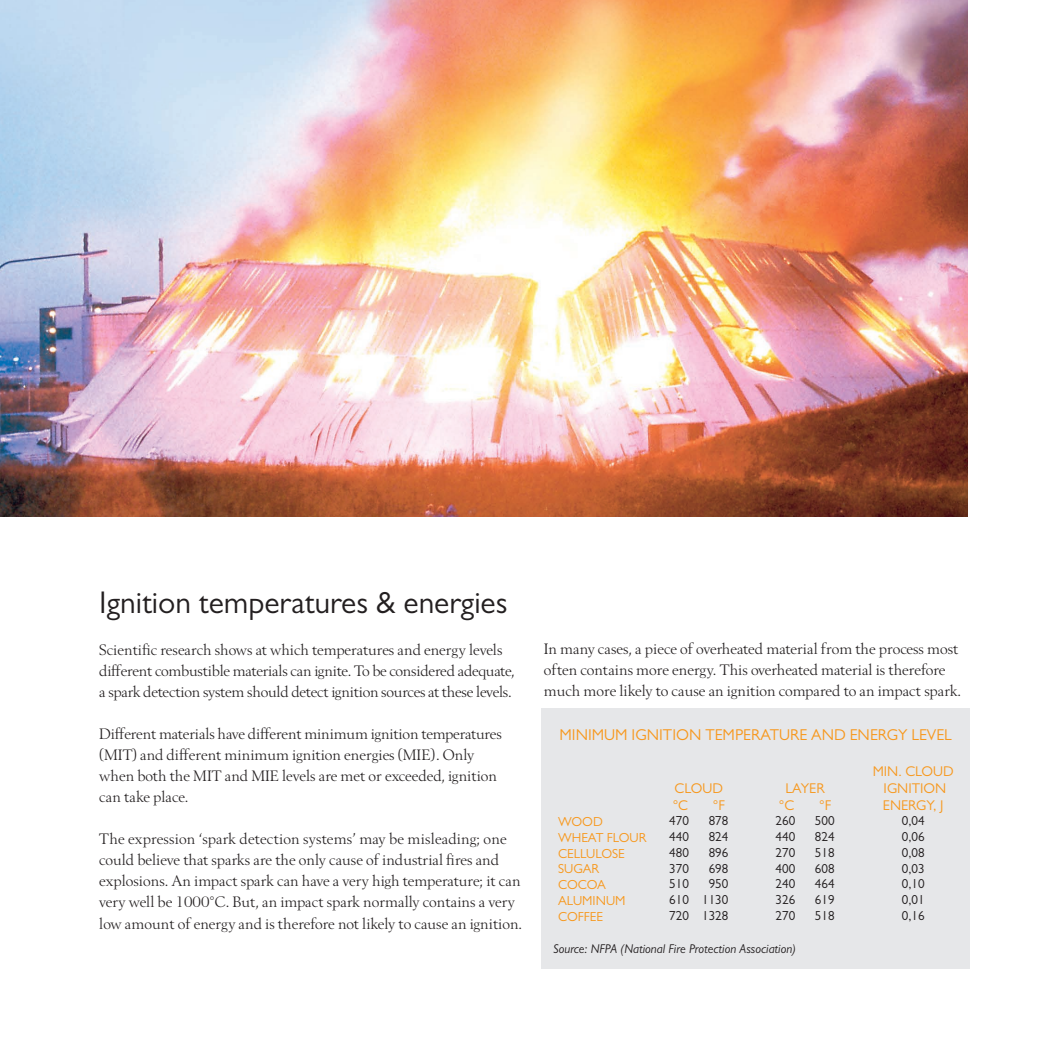
<style>
.page{position:relative;width:1042px;height:1042px;background:#fff}
.page>*{position:absolute;margin:0;border:0;box-sizing:border-box;transform-origin:0 0}
.Brödtext_Indrag{font:31.5px "Gill Sans MT Pro";color:#231f20}
.Brödtext_Indrag-2{font:15.75px/21px "Berling";color:#231f20}
.t1{font:15.75px "Gill Sans MT Pro";color:#f7981d}
.t2{font:14.17px "Gill Sans MT Pro";color:#f7981d}
.t3{font:13.12px "Gill Sans MT Pro";color:#231f20}
.t4{font:13.12px "Gill Sans MT Pro";color:#f7981d}
.t5{font:italic 12.78px "Gill Sans MT Pro";color:#231f20}
</style>
<div class="page">
<img style="left:0;top:0;width:967px;height:516px">
<div style="left:541px;top:709px;width:429px;height:260px;background:#e6e7e9"></div>
<p class="Brödtext_Indrag" style="left:99px;top:585px;width:410px">Ignition temperatures &amp; energies</p>
<p class="Brödtext_Indrag-2" style="left:99px;top:640px;width:417px">Scientific research shows at which temperatures and energy levels different combustible materials can ignite. To be considered adequate, a spark detection system should detect ignition sources at these levels.</p>
<p class="Brödtext_Indrag-2" style="left:99px;top:724px;width:404px">Different materials have different minimum ignition temperatures (MIT) and different minimum ignition energies (MIE). Only when both the MIT and MIE levels are met or exceeded, ignition can take place.</p>
<p class="Brödtext_Indrag-2" style="left:99px;top:829px;width:424px">The expression ‘spark detection systems’ may be misleading; one could believe that sparks are the only cause of industrial fires and explosions. An impact spark can have a very high temperature; it can very well be 1000°C. But, an impact spark normally contains a very low amount of energy and is therefore not likely to cause an ignition.</p>
<p class="Brödtext_Indrag-2" style="left:544px;top:639px;width:416px">In many cases, a piece of overheated material from the process most</p>
<p class="Brödtext_Indrag-2" style="left:544px;top:660px;width:419px">often contains more energy. This overheated material is therefore much more likely to cause an ignition compared to an impact spark.</p>
<p class="t1" style="left:559px;top:726px;width:394px">MINIMUM IGNITION TEMPERATURE AND ENERGY LEVEL</p>
<p class="t2" style="left:674px;top:780px;width:50px">CLOUD</p>
<p class="t2" style="left:672px;top:797px;width:17px">°C</p>
<p class="t2" style="left:713px;top:797px;width:14px">°F</p>
<p class="t3" style="left:669px;top:813px;width:21px">470</p>
<p class="t3" style="left:709px;top:813px;width:21px">878</p>
<p class="t3" style="left:669px;top:829px;width:21px">440</p>
<p class="t3" style="left:709px;top:829px;width:21px">824</p>
<p class="t3" style="left:669px;top:845px;width:21px">480</p>
<p class="t3" style="left:709px;top:845px;width:21px">896</p>
<p class="t3" style="left:669px;top:861px;width:21px">370</p>
<p class="t3" style="left:709px;top:861px;width:21px">698</p>
<p class="t3" style="left:669px;top:876px;width:21px">510</p>
<p class="t3" style="left:709px;top:876px;width:21px">950</p>
<p class="t3" style="left:669px;top:892px;width:61px">610 1130</p>
<p class="t3" style="left:669px;top:908px;width:61px">720 1328</p>
<p class="t2" style="left:785px;top:780px;width:41px">LAYER</p>
<p class="t2" style="left:779px;top:797px;width:17px">°C</p>
<p class="t2" style="left:819px;top:797px;width:14px">°F</p>
<p class="t3" style="left:775px;top:813px;width:21px">260</p>
<p class="t3" style="left:815px;top:813px;width:21px">500</p>
<p class="t3" style="left:775px;top:829px;width:21px">440</p>
<p class="t3" style="left:815px;top:829px;width:21px">824</p>
<p class="t3" style="left:775px;top:845px;width:21px">270</p>
<p class="t3" style="left:815px;top:845px;width:21px">518</p>
<p class="t3" style="left:775px;top:861px;width:21px">400</p>
<p class="t3" style="left:815px;top:861px;width:21px">608</p>
<p class="t3" style="left:775px;top:876px;width:21px">240</p>
<p class="t3" style="left:815px;top:876px;width:21px">464</p>
<p class="t3" style="left:775px;top:892px;width:21px">326</p>
<p class="t3" style="left:815px;top:892px;width:21px">619</p>
<p class="t3" style="left:775px;top:908px;width:21px">270</p>
<p class="t3" style="left:815px;top:908px;width:21px">518</p>
<p class="t5" style="left:553px;top:941px;width:244px">Source: NFPA (National Fire Protection Association)</p>
<p class="t4" style="left:558px;top:814px;width:46px">WOOD</p>
<p class="t4" style="left:558px;top:830px;width:90px">WHEAT FLOUR</p>
<p class="t4" style="left:558px;top:845px;width:68px">CELLULOSE</p>
<p class="t4" style="left:558px;top:861px;width:43px">SUGAR</p>
<p class="t4" style="left:558px;top:877px;width:49px">COCOA</p>
<p class="t4" style="left:558px;top:893px;width:69px">ALUMINUM</p>
<p class="t4" style="left:558px;top:908px;width:46px">COFFEE</p>
<p class="t2" style="left:872px;top:762px;width:83px">MIN. CLOUD</p>
<p class="t2" style="left:883px;top:779px;width:64px">IGNITION</p>
<p class="t2" style="left:883px;top:796px;width:62px">ENERGY, J</p>
<p class="t3" style="left:902px;top:813px;width:24px">0,04</p>
<p class="t3" style="left:902px;top:829px;width:24px">0,06</p>
<p class="t3" style="left:902px;top:845px;width:24px">0,08</p>
<p class="t3" style="left:902px;top:860px;width:24px">0,03</p>
<p class="t3" style="left:902px;top:876px;width:24px">0,10</p>
<p class="t3" style="left:902px;top:892px;width:24px">0,01</p>
<p class="t3" style="left:902px;top:908px;width:24px">0,16</p>
</div>
